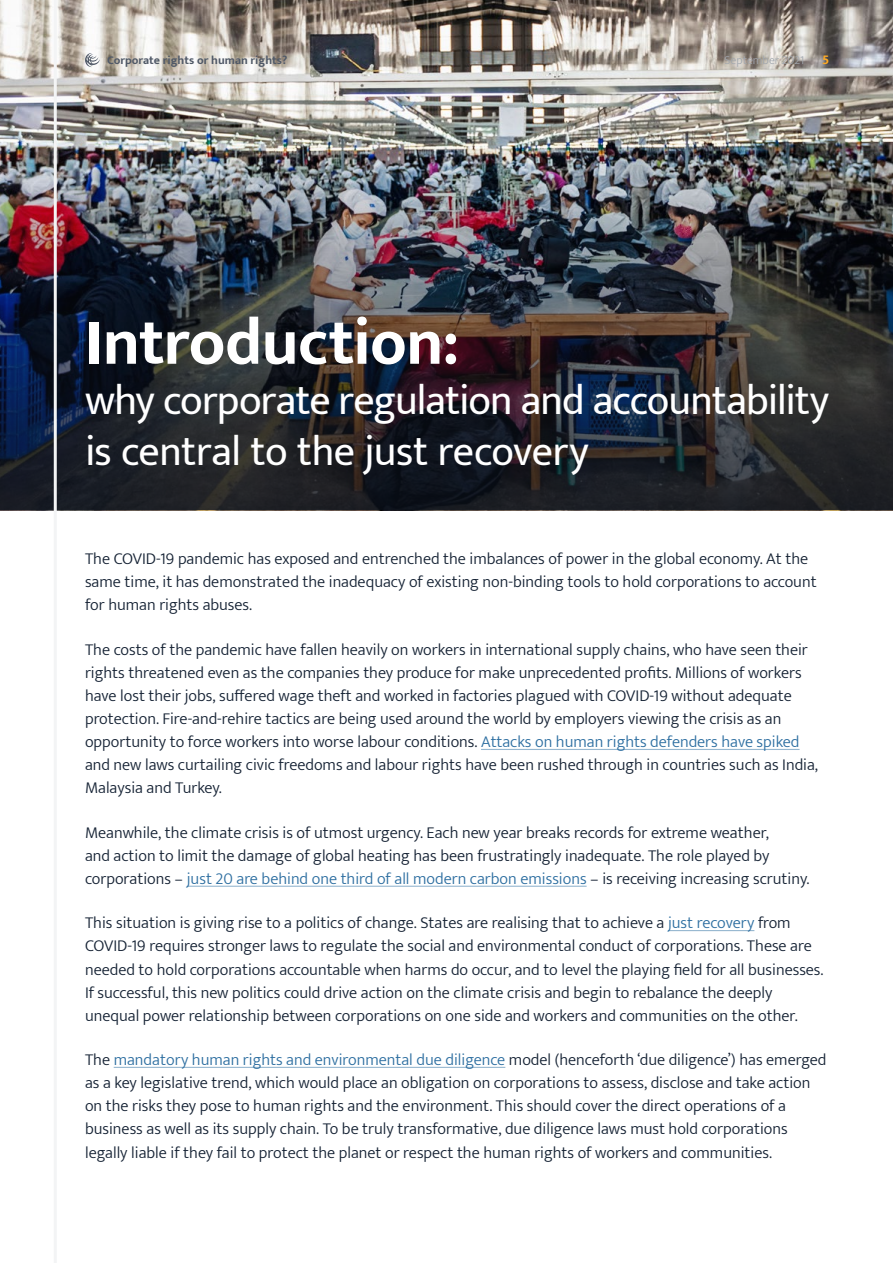
<style>
.page{position:relative;width:893px;height:1263px;background:#fff}
.page>*{position:absolute;margin:0;border:0;box-sizing:border-box;transform-origin:0 0}
.Large_title___white{font:700 66px "Mukta";letter-spacing:-.01em;color:#fff}
.Large_title___white-2{font:42px/50.4px "Mukta";letter-spacing:-.02em;color:#fff}
.Body{font:300 16.5px/23.1px "Mukta";color:#152234}
.t1{font:700 13.5px "Mukta";color:#ffaa23}
.t2{font:700 12px "Mukta";color:#505967}
.t3{font:300 12px "Mukta";color:#a1a7ae}
.s1{color:#2e6fa1}
</style>
<div class="page">
<img style="left:0;top:0;width:893px;height:510px">
<hr style="left:54px;top:0;width:3px;height:1263px;background:#f3f4f5">
<svg style="left:85px;top:53px;width:15px;height:14px"></svg>
<hr style="left:481px;top:749px;width:318px;height:1px;background:#96b7d0">
<hr style="left:187px;top:886px;width:400px;height:1px;background:#96b7d0">
<hr style="left:668px;top:930px;width:86px;height:1px;background:#96b7d0">
<hr style="left:114px;top:1067px;width:391px;height:1px;background:#96b7d0">
<p class="t2" style="left:107px;top:53px;width:182px">Corporate rights or human rights?</p>
<p class="t3" style="left:725px;top:53px;width:81px">September 2021</p>
<p class="t1" style="left:822px;top:51px;width:9px">5</p>
<p class="Large_title___white" style="left:85px;top:302px;width:375px">Introduction:</p>
<p class="Large_title___white-2" style="left:85px;top:374px;width:746px">why corporate regulation and accountability is central to the just recovery</p>
<p class="Body" style="left:85px;top:547px;width:733px">The COVID-19 pandemic has exposed and entrenched the imbalances of power in the global economy. At the same time, it has demonstrated the inadequacy of existing non-binding tools to hold corporations to account for human rights abuses.</p>
<p class="Body" style="left:85px;top:637px;width:734px">The costs of the pandemic have fallen heavily on workers in international supply chains, who have seen their rights threatened even as the companies they produce for make unprecedented profits. Millions of workers have lost their jobs, suffered wage theft and worked in factories plagued with COVID-19 without adequate protection. Fire-and-rehire tactics are being used around the world by employers viewing the crisis as an opportunity to force workers into worse labour conditions. <span class="s1">Attacks on human rights defenders have spiked </span>and new laws curtailing civic freedoms and labour rights have been rushed through in countries such as India, Malaysia and Turkey.</p>
<p class="Body" style="left:85px;top:820px;width:726px">Meanwhile, the climate crisis is of utmost urgency. Each new year breaks records for extreme weather,<br>and action to limit the damage of global heating has been frustratingly inadequate. The role played by corporations – <span class="s1">just 20 are behind one third of all modern carbon emissions</span> – is receiving increasing scrutiny.</p>
<p class="Body" style="left:85px;top:911px;width:740px">This situation is giving rise to a politics of change. States are realising that to achieve a <span class="s1">just recovery</span> from COVID-19 requires stronger laws to regulate the social and environmental conduct of corporations. These are needed to hold corporations accountable when harms do occur, and to level the playing field for all businesses.<br>If successful, this new politics could drive action on the climate crisis and begin to rebalance the deeply unequal power relationship between corporations on one side and workers and communities on the other.</p>
<p class="Body" style="left:85px;top:1048px;width:743px">The <span class="s1">mandatory human rights and environmental due diligence</span> model (henceforth ‘due diligence’) has emerged as a key legislative trend, which would place an obligation on corporations to assess, disclose and take action on the risks they pose to human rights and the environment. This should cover the direct operations of a business as well as its supply chain. To be truly transformative, due diligence laws must hold corporations legally liable if they fail to protect the planet or respect the human rights of workers and communities.</p>
</div>
